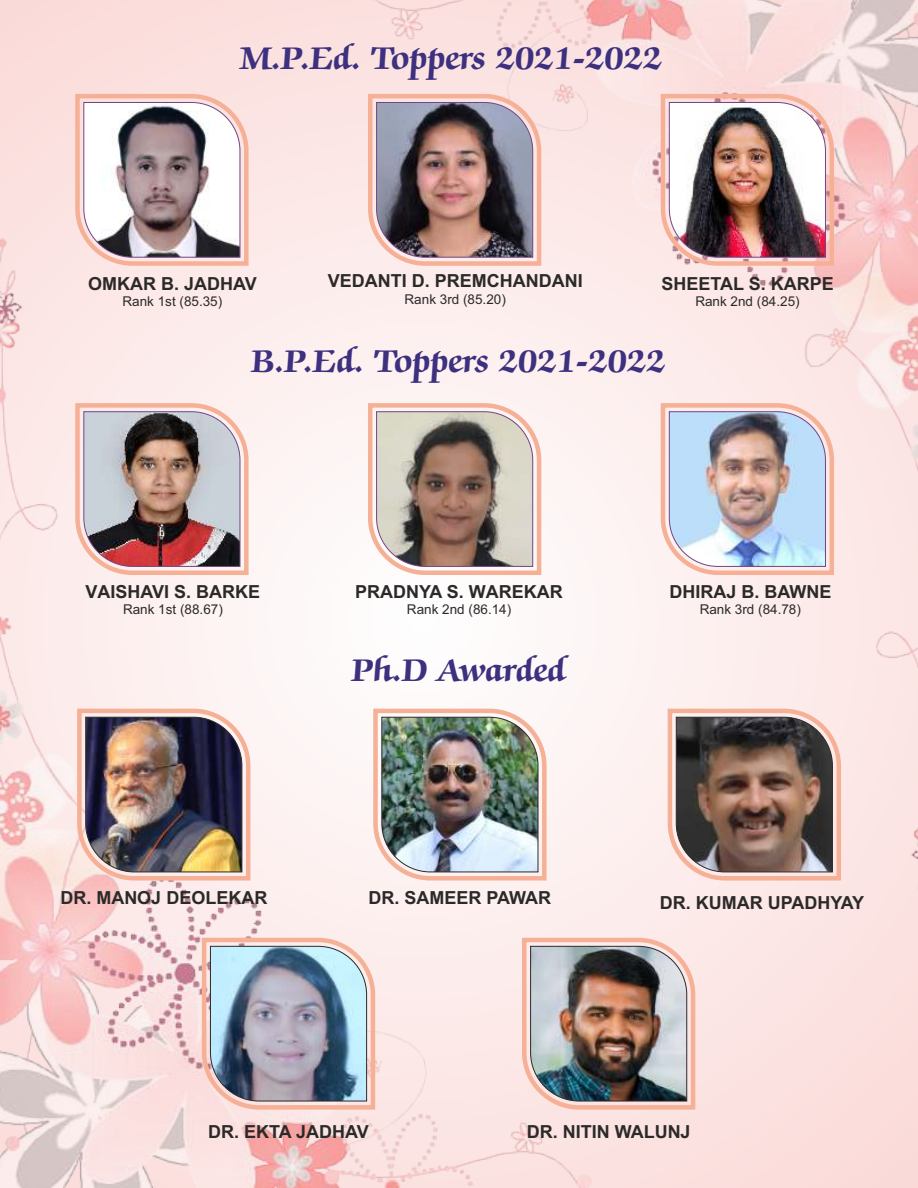
<style>
.page{position:relative;width:918px;height:1188px;background:#fbe1e0}
.page>*{position:absolute;margin:0;border:0;box-sizing:border-box;transform-origin:0 0}
.t1{font:700 36px "Zapf Chancery IT Cby BT";color:#3d307f}
.t2{font:700 18px "Arial";color:#2b2a29}
.t3{font:13.5px "Arial";color:#2b2a29}
</style>
<div class="page">
<img style="left:0;top:239px;width:592px;height:949px">
<img style="left:342px;top:0;width:576px;height:924px">
<svg style="left:73px;top:94px;width:178px;height:174px;background:#c7b6b7"></svg>
<img style="left:366px;top:92px;width:178px;height:176px">
<img style="left:73px;top:401px;width:178px;height:176px">
<svg style="left:366px;top:401px;width:178px;height:176px;background:#b9a69b"></svg>
<img style="left:658px;top:401px;width:178px;height:176px">
<img style="left:75px;top:706px;width:178px;height:177px">
<img style="left:371px;top:706px;width:178px;height:177px">
<img style="left:200px;top:935px;width:177px;height:177px">
<img style="left:658px;top:92px;width:178px;height:176px">
<svg style="left:665px;top:706px;width:178px;height:177px"></svg>
<img style="left:520px;top:935px;width:176px;height:177px">
<h1 class="t1" style="left:240px;top:41px;width:424px">M.P.Ed. Toppers 2021-2022</h1>
<p class="t2" style="left:88px;top:277px;width:170px">OMKAR B. JADHAV</p>
<p class="t3" style="left:122px;top:296px;width:101px">Rank 1st (85.35)</p>
<p class="t2" style="left:328px;top:274px;width:256px">VEDANTI D. PREMCHANDANI</p>
<p class="t3" style="left:405px;top:294px;width:103px">Rank 3rd (85.20)</p>
<p class="t2" style="left:661px;top:277px;width:174px">SHEETAL S. KARPE</p>
<p class="t3" style="left:695px;top:296px;width:106px">Rank 2nd (84.25)</p>
<h1 class="t1" style="left:252px;top:345px;width:416px">B.P.Ed. Toppers 2021-2022</h1>
<p class="t2" style="left:86px;top:585px;width:176px">VAISHAVI S. BARKE</p>
<p class="t3" style="left:123px;top:604px;width:101px">Rank 1st (88.67)</p>
<p class="t2" style="left:355px;top:585px;width:209px">PRADNYA S. WAREKAR</p>
<p class="t3" style="left:407px;top:604px;width:106px">Rank 2nd (86.14)</p>
<h1 class="t1" style="left:352px;top:653px;width:215px">Ph.D Awarded</h1>
<p class="t2" style="left:669px;top:585px;width:164px">DHIRAJ B. BAWNE</p>
<p class="t3" style="left:700px;top:604px;width:103px">Rank 3rd (84.78)</p>
<p class="t2" style="left:60px;top:891px;width:208px">DR. MANOJ DEOLEKAR</p>
<p class="t2" style="left:369px;top:891px;width:184px">DR. SAMEER PAWAR</p>
<p class="t2" style="left:660px;top:896px;width:206px">DR. KUMAR UPADHYAY</p>
<p class="t2" style="left:208px;top:1125px;width:162px">DR. EKTA JADHAV</p>
<p class="t2" style="left:527px;top:1125px;width:165px">DR. NITIN WALUNJ</p>
</div>
